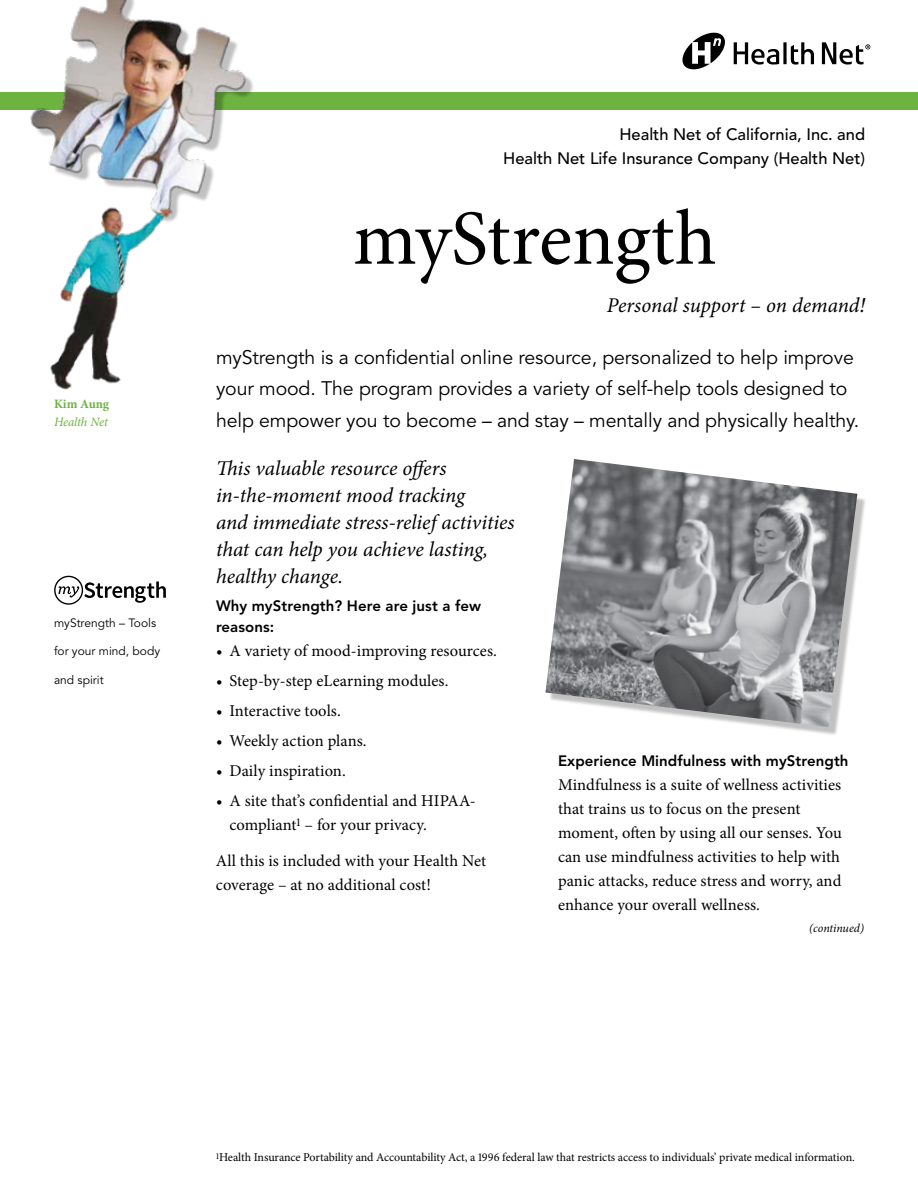
<style>
.page{position:relative;width:918px;height:1188px;background:#fff}
.page>*{position:absolute;margin:0;border:0;box-sizing:border-box;transform-origin:0 0}
.t1{font:78px "Minion Pro";color:#000}
.t2{font:italic 21px/27px "Minion Pro";letter-spacing:-.005em;color:#000}
.t3{font:19.5px/31.5px "Avenir LT Std";letter-spacing:-.005em;color:#000}
.t4{font:16.5px/24px "Minion Pro";letter-spacing:.005em;color:#000}
.t5{font:500 16.5px/24px "Avenir LT Std";color:#000;text-align:right}
.t6{font:800 15px/21px "Avenir LT Std";letter-spacing:.005em;color:#000}
.t7{font:italic 12.75px "Minion Pro";letter-spacing:-.01em;color:#6cb33f}
.t8{font:700 12.75px "Minion Pro";letter-spacing:-.005em;color:#6cb33f}
.t9{font:12px "Minion Pro";letter-spacing:-.005em;color:#000}
.t10{font:12px "Avenir LT Std";color:#000}
.t11{font:italic 12px "Minion Pro";letter-spacing:-.005em;color:#000}
</style>
<div class="page">
<div style="left:0;top:92px;width:918px;height:18px;background:#6cb33f"></div>
<img style="left:30px;top:0;width:223px;height:201px">
<img style="left:45px;top:199px;width:134px;height:191px">
<svg style="left:682px;top:33px;width:43px;height:36px"></svg>
<svg style="left:734px;top:42px;width:80px;height:23px"></svg>
<svg style="left:822px;top:42px;width:48px;height:23px"></svg>
<div style="left:549px;top:462px;width:318px;height:275px;background:#000;opacity:.25"></div>
<img style="left:545px;top:459px;width:312px;height:268px">
<svg style="left:54px;top:576px;width:112px;height:29px"></svg>
<p class="t8" style="left:54px;top:395px;width:57px">Kim Aung</p>
<p class="t7" style="left:54px;top:413px;width:55px">Health Net</p>
<p class="t10" style="left:54px;top:616px;width:104px">myStrength – Tools</p>
<p class="t10" style="left:54px;top:644px;width:108px">for your mind, body</p>
<p class="t10" style="left:54px;top:673px;width:51px">and spirit</p>
<p class="t5" style="left:503px;top:123px;width:363px">Health Net of California, Inc. and<br>Health Net Life Insurance Company (Health Net)</p>
<h1 class="t1" style="left:353px;top:187px;width:365px">myStrength</h1>
<p class="t2" style="left:607px;top:291px;width:260px">Personal support – on demand!</p>
<p class="t3" style="left:216px;top:342px;width:645px">myStrength is a confidential online resource, personalized to help improve your mood. The program provides a variety of self-help tools designed to help empower you to become – and stay – mentally and physically healthy.</p>
<p class="t2" style="left:216px;top:455px;width:300px">This valuable resource offers in-the-moment mood tracking<br>and immediate stress-relief activities that can help you achieve lasting, healthy change.</p>
<p class="t6" style="left:216px;top:596px;width:267px">Why myStrength? Here are just a few reasons:</p>
<p class="t4" style="left:216px;top:639px;width:282px">• A variety of mood-improving resources.</p>
<p class="t4" style="left:216px;top:669px;width:234px">• Step-by-step eLearning modules.</p>
<p class="t4" style="left:216px;top:699px;width:126px">• Interactive tools.</p>
<p class="t4" style="left:216px;top:729px;width:152px">• Weekly action plans.</p>
<p class="t4" style="left:216px;top:759px;width:131px">• Daily inspiration.</p>
<p class="t4" style="left:229px;top:789px;width:248px;text-indent:-13px">• A site that’s confidential and HIPAA&shy;compliant<sup>1</sup> – for your privacy.</p>
<p class="t4" style="left:216px;top:849px;width:272px">All this is included with your Health Net coverage – at no additional cost!</p>
<p class="t6" style="left:558px;top:750px;width:292px">Experience Mindfulness with myStrength</p>
<p class="t4" style="left:558px;top:773px;width:285px">Mindfulness is a suite of wellness activities that trains us to focus on the present moment, often by using all our senses. You can use mindfulness activities to help with panic attacks, reduce stress and worry, and enhance your overall wellness.</p>
<p class="t11" style="left:809px;top:920px;width:56px">(continued)</p>
<p class="t9" style="left:216px;top:1149px;width:640px"><sup>1</sup>Health Insurance Portability and Accountability Act, a 1996 federal law that restricts access to individuals’ private medical information.</p>
</div>
